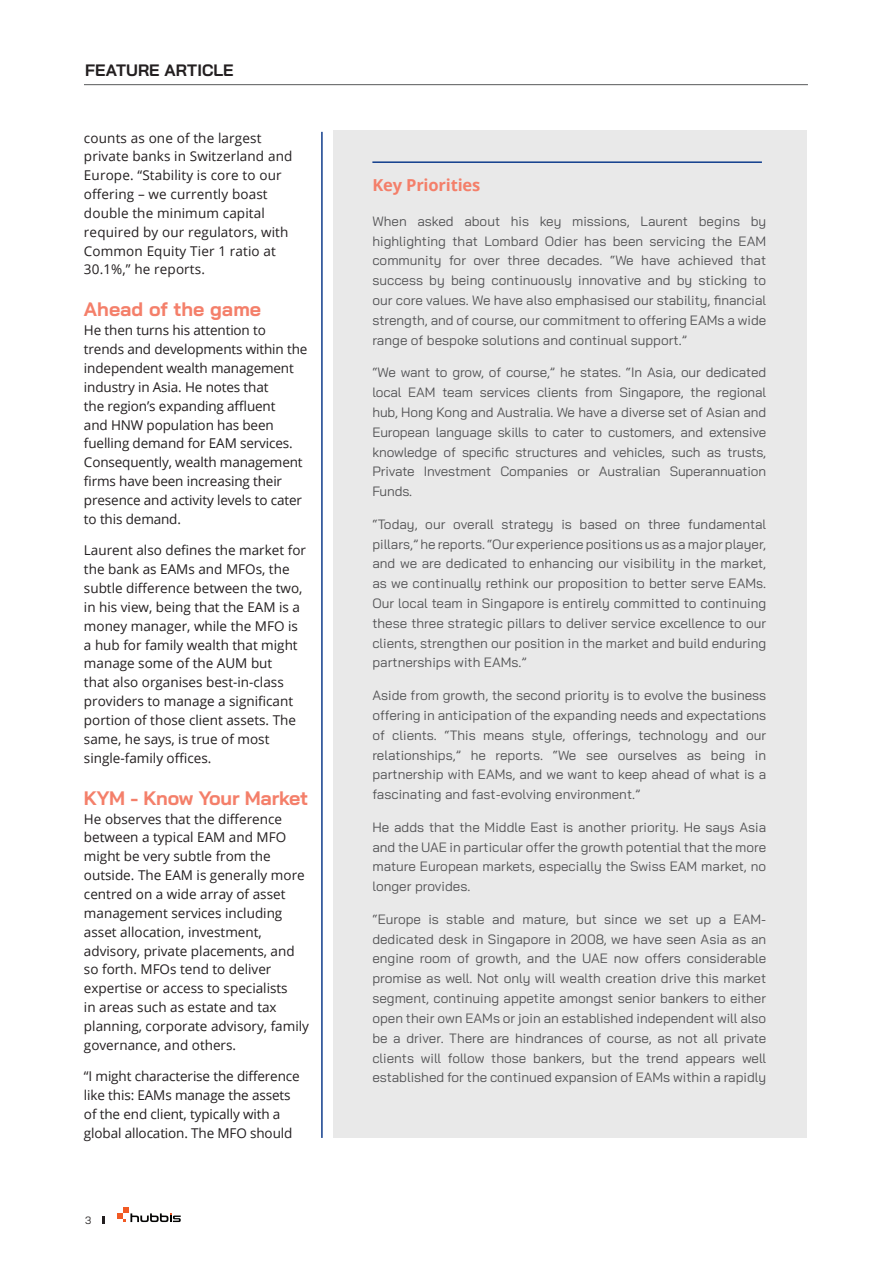
<style>
.page{position:relative;width:893px;height:1263px;background:#fff}
.page>*{position:absolute;margin:0;border:0;box-sizing:border-box;transform-origin:0 0}
.t1{font:700 19.5px "Bai Jamjuree";letter-spacing:-.01em;color:#f47f6a}
.t2{font:700 16.5px "Bai Jamjuree";letter-spacing:.005em;color:#231f20}
.t3{font:700 16.5px "Open Sans";letter-spacing:-.01em;color:#f47f6a}
.t4{font:13.5px/19.8px "Bai Jamjuree";color:#535355;text-align:justify}
.t5{font:13.5px/18.9px "Open Sans";color:#231f20}
.t6{font:10.5px "Bai Jamjuree";color:#231f20}
</style>
<div class="page">
<svg style="left:117px;top:1207px;width:64px;height:15px"></svg>
<svg style="left:102px;top:1216px;width:2px;height:8px"></svg>
<hr style="left:321px;top:132px;width:2px;height:1006px;background:#103d8c">
<div style="left:333px;top:130px;width:474px;height:1008px;background:#e9e9e9"></div>
<hr style="left:372px;top:161px;width:390px;height:2px;background:#103d8c">
<hr style="left:84px;top:84px;width:724px;height:1px;background:#57585a">
<p class="t2" style="left:85px;top:60px;width:150px">FEATURE ARTICLE</p>
<p class="t5" style="left:84px;top:128px;width:210px">counts as one of the largest private banks in Switzerland and<br>Europe. “Stability is core to our offering – we currently boast double the minimum capital required by our regulators, with<br>Common Equity Tier 1 ratio at<br>30.1%,” he reports.</p>
<h1 class="t1" style="left:84px;top:298px;width:179px">Ahead of the game</h1>
<p class="t5" style="left:84px;top:321px;width:225px">He then turns his attention to trends and developments within the independent wealth management industry in Asia. He notes that<br>the region’s expanding affluent<br>and HNW population has been fuelling demand for EAM services.<br>Consequently, wealth management firms have been increasing their presence and activity levels to cater to this demand.</p>
<p class="t5" style="left:84px;top:541px;width:224px">Laurent also defines the market for the bank as EAMs and MFOs, the subtle difference between the two, in his view, being that the EAM is a money manager, while the MFO is a hub for family wealth that might manage some of the AUM but<br>that also organises best-in-class providers to manage a significant portion of those client assets. The same, he says, is true of most single-family offices.</p>
<h1 class="t1" style="left:84px;top:786px;width:226px">KYM - Know Your Market</h1>
<p class="t5" style="left:84px;top:809px;width:227px">He observes that the difference between a typical EAM and MFO might be very subtle from the outside. The EAM is generally more centred on a wide array of asset management services including asset allocation, investment, advisory, private placements, and so forth. MFOs tend to deliver expertise or access to specialists<br>in areas such as estate and tax planning, corporate advisory, family governance, and others.</p>
<p class="t5" style="left:84px;top:1067px;width:217px">“I might characterise the difference like this: EAMs manage the assets of the end client, typically with a global allocation. The MFO should</p>
<p class="t6" style="left:85px;top:1211px;width:8px">3</p>
<p class="t3" style="left:372px;top:174px;width:110px">Key Priorities</p>
<p class="t4" style="left:372px;top:211px;width:395px">When asked about his key missions, Laurent begins by highlighting that Lombard Odier has been servicing the EAM community for over three decades. “We have achieved that success by being continuously innovative and by sticking to our core values. We have also emphasised our stability, financial strength, and of course, our commitment to offering EAMs a wide range of bespoke solutions and continual support.”</p>
<p class="t4" style="left:372px;top:362px;width:395px">“We want to grow, of course,” he states. “In Asia, our dedicated local EAM team services clients from Singapore, the regional hub, Hong Kong and Australia. We have a diverse set of Asian and European language skills to cater to customers, and extensive knowledge of specific structures and vehicles, such as trusts, Private Investment Companies or Australian Superannuation Funds.</p>
<p class="t4" style="left:372px;top:514px;width:395px">“Today, our overall strategy is based on three fundamental pillars,” he reports. “Our experience positions us as a major player, and we are dedicated to enhancing our visibility in the market, as we continually rethink our proposition to better serve EAMs.<br>Our local team in Singapore is entirely committed to continuing these three strategic pillars to deliver service excellence to our clients, strengthen our position in the market and build enduring partnerships with EAMs.”</p>
<p class="t4" style="left:372px;top:685px;width:395px">Aside from growth, the second priority is to evolve the business offering in anticipation of the expanding needs and expectations of clients. “This means style, offerings, technology and our relationships,” he reports. “We see ourselves as being in partnership with EAMs, and we want to keep ahead of what is a fascinating and fast-evolving environment.”</p>
<p class="t4" style="left:372px;top:817px;width:395px">He adds that the Middle East is another priority. He says Asia and the UAE in particular offer the growth potential that the more mature European markets, especially the Swiss EAM market, no longer provides.</p>
<p class="t4" style="left:372px;top:909px;width:395px">“Europe is stable and mature, but since we set up a EAM&shy;dedicated desk in Singapore in 2008, we have seen Asia as an engine room of growth, and the UAE now offers considerable promise as well. Not only will wealth creation drive this market segment, continuing appetite amongst senior bankers to either open their own EAMs or join an established independent will also be a driver. There are hindrances of course, as not all private clients will follow those bankers, but the trend appears well established for the continued expansion of EAMs within a rapidly</p>
</div>
